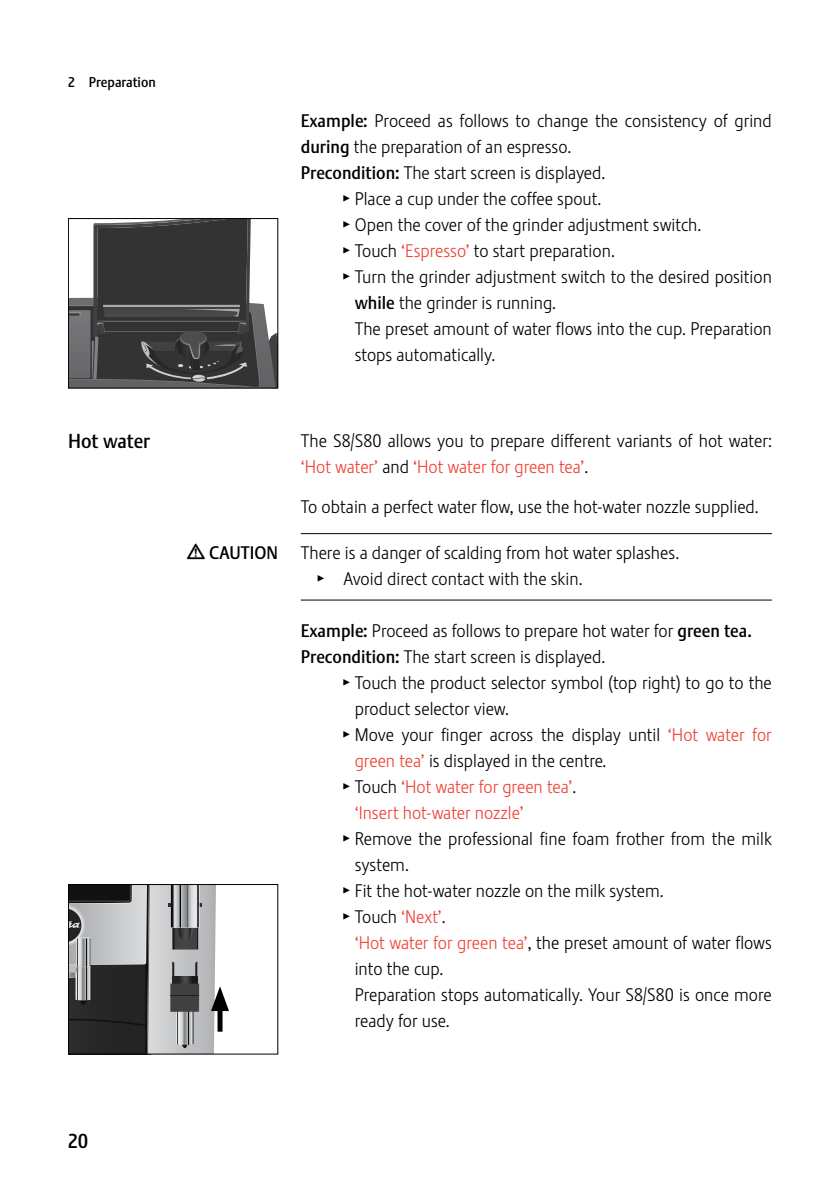
<style>
.page{position:relative;width:840px;height:1191px;background:#fff}
.page>*{position:absolute;margin:0;border:0;box-sizing:border-box;transform-origin:0 0}
.t1{font:20px "Stalemate Pro 2 J Medium";color:#000}
.t2{font:18px/26px "Stalemate Pro 2 J Light";color:#000}
.t3{font:18px "Stalemate Pro 2 J Light";color:#ef4135}
.t4{font:18px "Stalemate Pro 2 J Medium";letter-spacing:.005em;color:#000}
.t5{font:14px "Stalemate Pro 2 J Medium";color:#000}
.s1{font-family:"Stalemate Pro 2 J Medium"}
.s2{font-family:"Jura Pict 2006"}
.s3{color:#ef4135}
.s4{font-family:"Jura Pict 2006";font-size:16px}
.s5{font-family:"Jura Pict 2006";color:#000}
.s6{color:#000}
</style>
<div class="page">
<hr style="left:300px;top:533px;width:471px;height:1px;background:#000">
<hr style="left:300px;top:599px;width:471px;height:1px;background:#000">
<svg style="left:70px;top:220px;width:206px;height:166px;background:#59595b"></svg>
<div style="left:68px;top:218px;width:210px;height:170px;border:1px solid #000"></div>
<svg style="left:68px;top:884px;width:161px;height:170px;background:#898a8b"></svg>
<p class="t5" style="left:68px;top:73px;width:89px">2 Preparation</p>
<p class="t1" style="left:68px;top:429px;width:84px">Hot water</p>
<p class="t2" style="left:300px;top:108px;width:472px"><span class="s1">Example:</span> Proceed as follows to change the consistency of grind</p>
<p class="t2" style="left:300px;top:134px;width:272px"><span class="s1">during</span> the preparation of an espresso.</p>
<p class="t2" style="left:300px;top:160px;width:306px"><span class="s1">Precondition:</span> The start screen is displayed.</p>
<p class="t2" style="left:343px;top:186px;width:259px"><span class="s2">T</span> Place a cup under the coffee spout.</p>
<p class="t2" style="left:343px;top:212px;width:359px"><span class="s2">T</span> Open the cover of the grinder adjustment switch.</p>
<p class="t2" style="left:343px;top:238px;width:273px"><span class="s2">T</span> Touch <span class="s3">‘Espresso’</span> to start preparation.</p>
<p class="t2" style="left:343px;top:264px;width:430px"><span class="s2">T</span> Turn the grinder adjustment switch to the desired position</p>
<p class="t2" style="left:354px;top:290px;width:203px"><span class="s1">while</span> the grinder is running.</p>
<p class="t2" style="left:354px;top:316px;width:418px">The preset amount of water flows into the cup. Preparation</p>
<p class="t2" style="left:354px;top:342px;width:142px">stops automatically.</p>
<p class="t4" style="left:187px;top:542px;width:92px"><span class="s4">J</span> CAUTION</p>
<p class="t2" style="left:300px;top:427px;width:472px">The S8/S80 allows you to prepare different variants of hot water: <span class="s3">‘Hot water’</span> and <span class="s3">‘Hot water for green tea’</span>.</p>
<p class="t2" style="left:300px;top:494px;width:459px">To obtain a perfect water flow, use the hot-water nozzle supplied.</p>
<p class="t2" style="left:317px;top:540px;width:363px;text-indent:-17px">There is a danger of scalding from hot water splashes.<br><span class="s2">T</span> Avoid direct contact with the skin.</p>
<p class="t2" style="left:300px;top:617px;width:452px"><span class="s1">Example:</span> Proceed as follows to prepare hot water for <span class="s1">green tea.<br>Precondition:</span> The start screen is displayed.</p>
<p class="t2" style="left:343px;top:669px;width:430px"><span class="s2">T</span> Touch the product selector symbol (top right) to go to the</p>
<p class="t2" style="left:354px;top:695px;width:156px">product selector view.</p>
<p class="t2" style="left:343px;top:721px;width:430px"><span class="s2">T</span> Move your finger across the display until <span class="s3">‘Hot water for</span></p>
<p class="t2" style="left:354px;top:747px;width:253px"><span class="s3">green tea’</span> is displayed in the centre.</p>
<p class="t3" style="left:343px;top:776px;width:234px"><span class="s5">T</span> <span class="s6">Touch</span> ‘Hot water for green tea’<span class="s6">.</span></p>
<p class="t3" style="left:354px;top:802px;width:170px">‘Insert hot-water nozzle’</p>
<p class="t2" style="left:343px;top:825px;width:430px"><span class="s2">T</span> Remove the professional fine foam frother from the milk</p>
<p class="t2" style="left:354px;top:851px;width:56px">system.</p>
<p class="t2" style="left:343px;top:877px;width:321px"><span class="s2">T</span> Fit the hot-water nozzle on the milk system.</p>
<p class="t2" style="left:343px;top:903px;width:104px"><span class="s2">T</span> Touch <span class="s3">‘Next’</span>.</p>
<p class="t2" style="left:354px;top:929px;width:418px"><span class="s3">‘Hot water for green tea’</span>, the preset amount of water flows</p>
<p class="t2" style="left:354px;top:955px;width:90px">into the cup.</p>
<p class="t2" style="left:354px;top:981px;width:418px">Preparation stops automatically. Your S8/S80 is once more</p>
<p class="t2" style="left:354px;top:1007px;width:96px">ready for use.</p>
<p class="t1" style="left:68px;top:1129px;width:22px">20</p>
</div>
